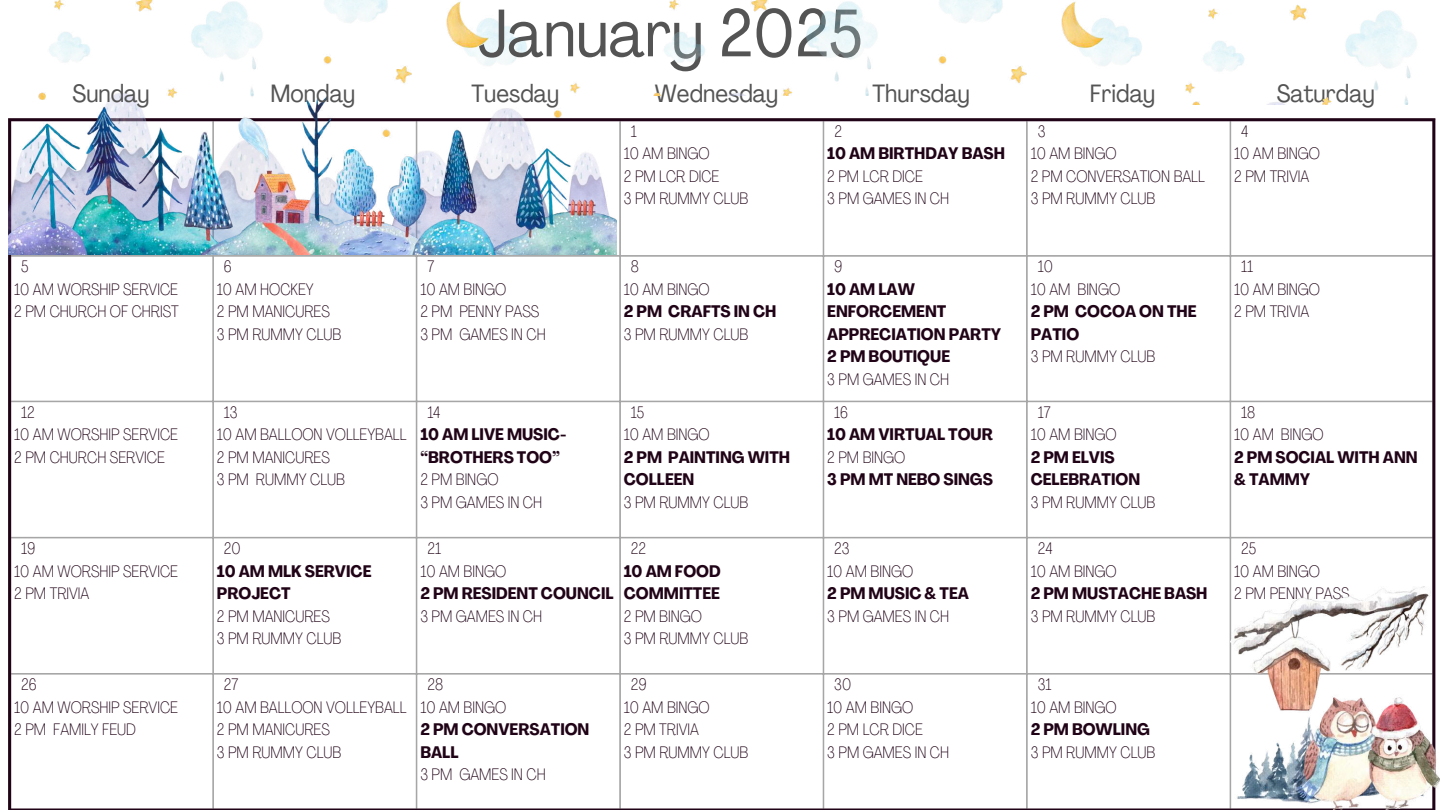
<style>
.page{position:relative;width:1440px;height:810px;background:#fff}
.page>*{position:absolute;margin:0;border:0;box-sizing:border-box;transform-origin:0 0}
.t1{font:condensed 66.2px "Agrandir";color:#545454}
.t2{font:condensed 24.7px "Agrandir";color:#545454}
.t3{font:100 condensed 16.5px/22.5px "Agrandir";color:#200316}
.t4{font:700 condensed 16.5px/22.5px "Agrandir";color:#200316}
</style>
<div class="page">
<hr style="left:212px;top:121px;width:2px;height:687px;background:#a6a6a6">
<hr style="left:416px;top:121px;width:1px;height:687px;background:#a6a6a6">
<hr style="left:619px;top:121px;width:2px;height:687px;background:#a6a6a6">
<hr style="left:823px;top:121px;width:1px;height:687px;background:#a6a6a6">
<hr style="left:1026px;top:121px;width:2px;height:687px;background:#a6a6a6">
<hr style="left:1230px;top:121px;width:1px;height:687px;background:#a6a6a6">
<hr style="left:11px;top:255px;width:1421px;height:2px;background:#a6a6a6">
<hr style="left:11px;top:401px;width:1421px;height:1px;background:#a6a6a6">
<hr style="left:11px;top:537px;width:1421px;height:1px;background:#a6a6a6">
<hr style="left:11px;top:673px;width:1421px;height:2px;background:#a6a6a6">
<hr style="left:8px;top:121px;width:3px;height:687px;background:#200316">
<hr style="left:1432px;top:121px;width:3px;height:687px;background:#200316">
<hr style="left:8px;top:118px;width:1427px;height:3px;background:#200316">
<hr style="left:8px;top:808px;width:1427px;height:2px;background:#200316">
<img style="left:9px;top:0;width:608px;height:254px">
<img style="left:1231px;top:587px;width:209px;height:223px">
<img style="left:654px;top:0;width:488px;height:95px">
<img style="left:1185px;top:5px;width:232px;height:100px">
<h1 class="t1" style="left:478px;top:7px;width:386px">January 2025</h1>
<h2 class="t2" style="left:73px;top:83px;width:79px">Sunday</h2>
<h2 class="t2" style="left:270px;top:83px;width:86px">Monday</h2>
<h2 class="t2" style="left:472px;top:83px;width:89px">Tuesday</h2>
<h2 class="t2" style="left:655px;top:83px;width:125px">Wednesday</h2>
<h2 class="t2" style="left:873px;top:83px;width:99px">Thursday</h2>
<h2 class="t2" style="left:1090px;top:83px;width:67px">Friday</h2>
<h2 class="t2" style="left:1277px;top:83px;width:100px">Saturday</h2>
<p class="t3" style="left:624px;top:122px;width:126px;text-indent:7px">1<br>10 AM BINGO<br>2 PM LCR DICE<br>3 PM RUMMY CLUB</p>
<p class="t3" style="left:835px;top:122px;width:9px">2</p>
<p class="t4" style="left:827px;top:144px;width:179px">10 AM BIRTHDAY BASH</p>
<p class="t3" style="left:827px;top:167px;width:123px">2 PM LCR DICE<br>3 PM GAMES IN CH</p>
<p class="t3" style="left:14px;top:257px;width:166px;text-indent:7px">5<br>10 AM WORSHIP SERVICE<br>2 PM CHURCH OF CHRIST</p>
<p class="t3" style="left:217px;top:257px;width:126px;text-indent:7px">6<br>10 AM HOCKEY<br>2 PM MANICURES<br>3 PM RUMMY CLUB</p>
<p class="t3" style="left:420px;top:257px;width:127px;text-indent:7px">7<br>10 AM BINGO<br>2 PM PENNY PASS<br>3 PM GAMES IN CH</p>
<p class="t3" style="left:624px;top:257px;width:87px;text-indent:7px">8<br>10 AM BINGO</p>
<p class="t4" style="left:624px;top:302px;width:154px">2 PM CRAFTS IN CH</p>
<p class="t3" style="left:624px;top:324px;width:126px">3 PM RUMMY CLUB</p>
<p class="t3" style="left:14px;top:402px;width:165px;text-indent:7px">12<br>10 AM WORSHIP SERVICE<br>2 PM CHURCH SERVICE</p>
<p class="t3" style="left:217px;top:402px;width:191px;text-indent:7px">13<br>10 AM BALLOON VOLLEYBALL<br>2 PM MANICURES<br>3 PM RUMMY CLUB</p>
<p class="t3" style="left:427px;top:402px;width:15px">14</p>
<p class="t4" style="left:420px;top:425px;width:147px">10 AM LIVE MUSIC-“BROTHERS TOO”</p>
<p class="t3" style="left:420px;top:470px;width:123px">2 PM BINGO<br>3 PM GAMES IN CH</p>
<p class="t3" style="left:624px;top:402px;width:87px;text-indent:7px">15<br>10 AM BINGO</p>
<p class="t4" style="left:624px;top:447px;width:168px">2 PM PAINTING WITH<br>COLLEEN</p>
<p class="t3" style="left:624px;top:492px;width:126px">3 PM RUMMY CLUB</p>
<p class="t3" style="left:14px;top:539px;width:165px;text-indent:7px">19<br>10 AM WORSHIP SERVICE<br>2 PM TRIVIA</p>
<p class="t3" style="left:224px;top:539px;width:18px">20</p>
<p class="t4" style="left:217px;top:561px;width:156px">10 AM MLK SERVICE<br>PROJECT</p>
<p class="t3" style="left:217px;top:606px;width:126px">2 PM MANICURES<br>3 PM RUMMY CLUB</p>
<p class="t3" style="left:420px;top:539px;width:87px;text-indent:7px">21<br>10 AM BINGO</p>
<p class="t4" style="left:420px;top:584px;width:195px">2 PM RESIDENT COUNCIL</p>
<p class="t3" style="left:420px;top:606px;width:123px">3 PM GAMES IN CH</p>
<p class="t3" style="left:631px;top:539px;width:17px">22</p>
<p class="t4" style="left:624px;top:561px;width:98px">10 AM FOOD<br>COMMITTEE</p>
<p class="t3" style="left:624px;top:606px;width:126px">2 PM BINGO<br>3 PM RUMMY CLUB</p>
<p class="t3" style="left:834px;top:257px;width:10px">9</p>
<p class="t4" style="left:827px;top:279px;width:176px">10 AM LAW<br>ENFORCEMENT<br>APPRECIATION PARTY<br>2 PM BOUTIQUE</p>
<p class="t3" style="left:827px;top:369px;width:123px">3 PM GAMES IN CH</p>
<p class="t3" style="left:834px;top:402px;width:15px">16</p>
<p class="t4" style="left:827px;top:425px;width:167px">10 AM VIRTUAL TOUR</p>
<p class="t3" style="left:827px;top:447px;width:80px">2 PM BINGO</p>
<p class="t4" style="left:827px;top:470px;width:167px">3 PM MT NEBO SINGS</p>
<p class="t3" style="left:827px;top:539px;width:87px;text-indent:7px">23<br>10 AM BINGO</p>
<p class="t4" style="left:827px;top:584px;width:143px">2 PM MUSIC &amp; TEA</p>
<p class="t3" style="left:827px;top:606px;width:123px">3 PM GAMES IN CH</p>
<p class="t3" style="left:1031px;top:122px;width:176px;text-indent:7px">3<br>10 AM BINGO<br>2 PM CONVERSATION BALL<br>3 PM RUMMY CLUB</p>
<p class="t3" style="left:1234px;top:122px;width:87px;text-indent:7px">4<br>10 AM BINGO<br>2 PM TRIVIA</p>
<p class="t3" style="left:1031px;top:257px;width:91px;text-indent:7px">10<br>10 AM BINGO</p>
<p class="t4" style="left:1031px;top:302px;width:167px">2 PM COCOA ON THE<br>PATIO</p>
<p class="t3" style="left:1031px;top:347px;width:126px">3 PM RUMMY CLUB</p>
<p class="t3" style="left:1031px;top:402px;width:87px;text-indent:7px">17<br>10 AM BINGO</p>
<p class="t4" style="left:1031px;top:447px;width:111px">2 PM ELVIS<br>CELEBRATION</p>
<p class="t3" style="left:1031px;top:492px;width:126px">3 PM RUMMY CLUB</p>
<p class="t3" style="left:1031px;top:539px;width:87px;text-indent:7px">24<br>10 AM BINGO</p>
<p class="t4" style="left:1031px;top:584px;width:178px">2 PM MUSTACHE BASH</p>
<p class="t3" style="left:1031px;top:606px;width:126px">3 PM RUMMY CLUB</p>
<p class="t3" style="left:1234px;top:257px;width:87px;text-indent:7px">11<br>10 AM BINGO<br>2 PM TRIVIA</p>
<p class="t3" style="left:1234px;top:402px;width:91px;text-indent:7px">18<br>10 AM BINGO</p>
<p class="t4" style="left:1234px;top:447px;width:185px">2 PM SOCIAL WITH ANN &amp; TAMMY</p>
<p class="t3" style="left:1234px;top:539px;width:117px;text-indent:7px">25<br>10 AM BINGO<br>2 PM PENNY PASS</p>
<p class="t3" style="left:14px;top:675px;width:165px;text-indent:7px">26<br>10 AM WORSHIP SERVICE<br>2 PM FAMILY FEUD</p>
<p class="t3" style="left:217px;top:675px;width:191px;text-indent:7px">27<br>10 AM BALLOON VOLLEYBALL<br>2 PM MANICURES<br>3 PM RUMMY CLUB</p>
<p class="t3" style="left:420px;top:675px;width:87px;text-indent:7px">28<br>10 AM BINGO</p>
<p class="t4" style="left:420px;top:720px;width:171px">2 PM CONVERSATION<br>BALL</p>
<p class="t3" style="left:420px;top:765px;width:127px">3 PM GAMES IN CH</p>
<p class="t3" style="left:624px;top:675px;width:126px;text-indent:7px">29<br>10 AM BINGO<br>2 PM TRIVIA<br>3 PM RUMMY CLUB</p>
<p class="t3" style="left:827px;top:675px;width:123px;text-indent:7px">30<br>10 AM BINGO<br>2 PM LCR DICE<br>3 PM GAMES IN CH</p>
<p class="t3" style="left:1031px;top:675px;width:87px;text-indent:7px">31<br>10 AM BINGO</p>
<p class="t4" style="left:1031px;top:720px;width:121px">2 PM BOWLING</p>
<p class="t3" style="left:1031px;top:742px;width:126px">3 PM RUMMY CLUB</p>
</div>
